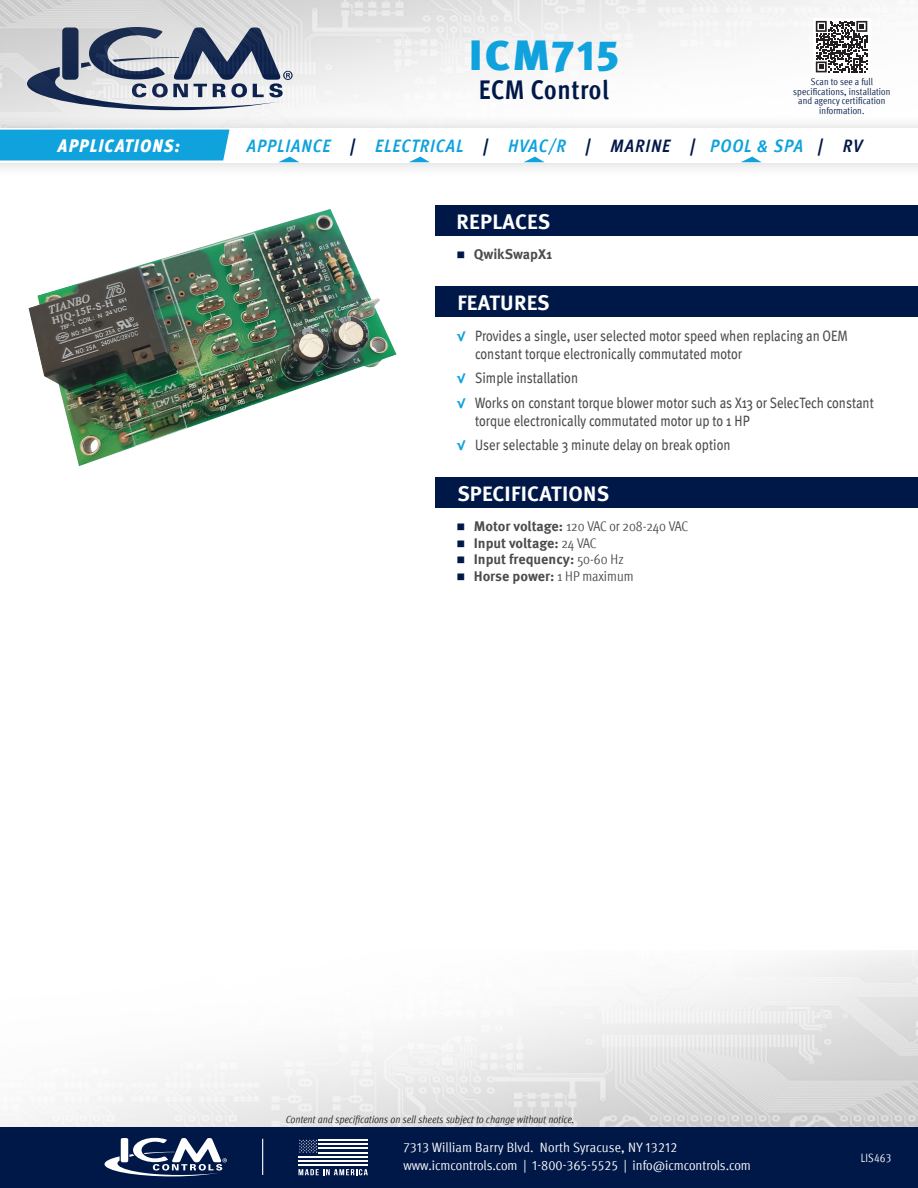
<style>
.page{position:relative;width:918px;height:1188px;background:#fff}
.page>*{position:absolute;margin:0;border:0;box-sizing:border-box;transform-origin:0 0}
.PART_NUMBER{font:900 42px "Meta Pro";letter-spacing:.045em;color:#0fa2dd;scale:1.06 1}
.PART_Description{font:700 condensed 27px "Meta Pro";letter-spacing:.015em;color:#001848}
.Heading_-section{font:700 21px "Meta Pro";letter-spacing:.01em;color:#fff}
.t1{font:italic 700 condensed 18px "Meta Pro";letter-spacing:.06em;color:#0fa2dd}
.t2{font:italic 900 condensed 18px "Meta Pro";letter-spacing:.07em;color:#fff}
.t3{font:condensed 15px/18px "Meta Pro";color:#4b4c4d}
.t4{font:700 14.1px "Meta Pro";color:#4b4c4d}
.t5{font:condensed 14.1px "Meta Pro";letter-spacing:-.005em;color:#4b4c4d}
.t6{font:condensed 13.5px "Meta Pro";color:#fff;scale:1.06 1}
.Sm_Body_Copy{font:condensed 12px "Meta Pro";letter-spacing:.01em;color:#fff;scale:.95 1}
.t7{font:italic condensed 10.5px "Meta Pro";color:#231f20}
.t8{font:condensed 9.75px/9.8px "Meta Pro";letter-spacing:.01em;color:#001848;text-align:center}
.s1{color:#001848}
.s2{font-size:9px;color:#001848}
.s3{font-weight:700;font-stretch:normal;font-size:13.5px;color:#0fa2dd}
.s4{font-weight:700;font-stretch:normal;font-size:9px;color:#001848}
.s5{font-weight:700;font-stretch:normal}
.s6{font-weight:400;font-stretch:condensed}
</style>
<div class="page">
<img style="left:4px;top:950px;width:914px;height:177px">
<div style="left:0;top:1127px;width:918px;height:61px;background:#001848"></div>
<svg style="left:105px;top:1137px;width:122px;height:39px"></svg>
<hr style="left:262px;top:1139px;width:1px;height:36px;background:#fff">
<hr style="left:299px;top:1156px;width:69px;height:2px;background:#fff">
<hr style="left:299px;top:1160px;width:69px;height:2px;background:#fff">
<hr style="left:299px;top:1164px;width:69px;height:2px;background:#fff">
<svg style="left:299px;top:1139px;width:18px;height:14px"></svg>
<hr style="left:319px;top:1139px;width:49px;height:2px;background:#fff">
<hr style="left:319px;top:1152px;width:49px;height:1px;background:#fff">
<hr style="left:319px;top:1143px;width:49px;height:2px;background:#fff">
<hr style="left:319px;top:1147px;width:49px;height:2px;background:#fff">
<svg style="left:299px;top:1169px;width:69px;height:6px"></svg>
<img style="left:0;top:0;width:878px;height:113px">
<img style="left:29px;top:209px;width:368px;height:257px">
<div style="left:436px;top:286px;width:482px;height:31px;background:#001848"></div>
<div style="left:436px;top:477px;width:482px;height:31px;background:#001848"></div>
<div style="left:436px;top:205px;width:482px;height:31px;background:#001848"></div>
<svg style="left:813px;top:18px;width:57px;height:58px"></svg>
<svg style="left:816px;top:21px;width:51px;height:51px"></svg>
<div style="left:0;top:113px;width:918px;height:66px;background:#231f20;opacity:.2"></div>
<div style="left:0;top:128px;width:918px;height:34px;background:#fff"></div>
<div style="left:0;top:130px;width:230px;height:30px;background:#0fa2dd"></div>
<svg style="left:524px;top:157px;width:20px;height:5px"></svg>
<svg style="left:279px;top:157px;width:20px;height:5px"></svg>
<svg style="left:409px;top:157px;width:21px;height:5px"></svg>
<svg style="left:741px;top:157px;width:20px;height:5px"></svg>
<p class="PART_NUMBER" style="left:469px;top:22px;width:143px">ICM715</p>
<p class="PART_Description" style="left:479px;top:69px;width:131px">ECM Control</p>
<p class="t8" style="left:793px;top:76px;width:99px">Scan to see a full specifications, installation and agency certification information.</p>
<p class="t2" style="left:58px;top:131px;width:123px">APPLICATIONS:</p>
<p class="t1" style="left:247px;top:132px;width:617px">APPLIANCE <span class="s1">|</span> ELECTRICAL <span class="s1">|</span> HVAC/R <span class="s1">| MARINE |</span> POOL &amp; SPA <span class="s1">| RV</span></p>
<p class="Heading_-section" style="left:457px;top:205px;width:95px">REPLACES</p>
<p class="t4" style="left:457px;top:243px;width:97px"><span class="s2">■</span> QwikSwapX1</p>
<p class="Heading_-section" style="left:457px;top:286px;width:94px">FEATURES</p>
<p class="t3" style="left:475px;top:325px;width:374px;text-indent:-18px"><span class="s3">√</span> Provides a single, user selected motor speed when replacing an OEM constant torque electronically commutated motor</p>
<p class="t3" style="left:457px;top:368px;width:122px"><span class="s3">√</span> Simple installation</p>
<p class="t3" style="left:475px;top:392px;width:400px;text-indent:-18px"><span class="s3">√</span> Works on constant torque blower motor such as X13 or SelecTech constant torque electronically commutated motor up to 1 HP</p>
<p class="t3" style="left:457px;top:435px;width:275px"><span class="s3">√</span> User selectable 3 minute delay on break option</p>
<p class="Heading_-section" style="left:457px;top:477px;width:153px">SPECIFICATIONS</p>
<p class="t5" style="left:457px;top:516px;width:233px"><span class="s4">■</span> <span class="s5">Motor voltage:</span> 120 VAC or 208-240 VAC</p>
<p class="t4" style="left:457px;top:532px;width:141px"><span class="s2">■</span> Input voltage: <span class="s6">24 VAC</span></p>
<p class="t4" style="left:457px;top:548px;width:168px"><span class="s2">■</span> Input frequency: <span class="s6">50-60 Hz</span></p>
<p class="t4" style="left:457px;top:565px;width:178px"><span class="s2">■</span> Horse power: <span class="s6">1 HP maximum</span></p>
<p class="t7" style="left:286px;top:1112px;width:290px">Content and specifications on sell sheets subject to change without notice.</p>
<p class="t6" style="left:403px;top:1138px;width:260px">7313 William Barry Blvd. North Syracuse, NY 13212</p>
<p class="t6" style="left:403px;top:1156px;width:329px">www.icmcontrols.com | 1-800-365-5525 | info@icmcontrols.com</p>
<p class="Sm_Body_Copy" style="left:861px;top:1149px;width:34px">LIS463</p>
</div>
